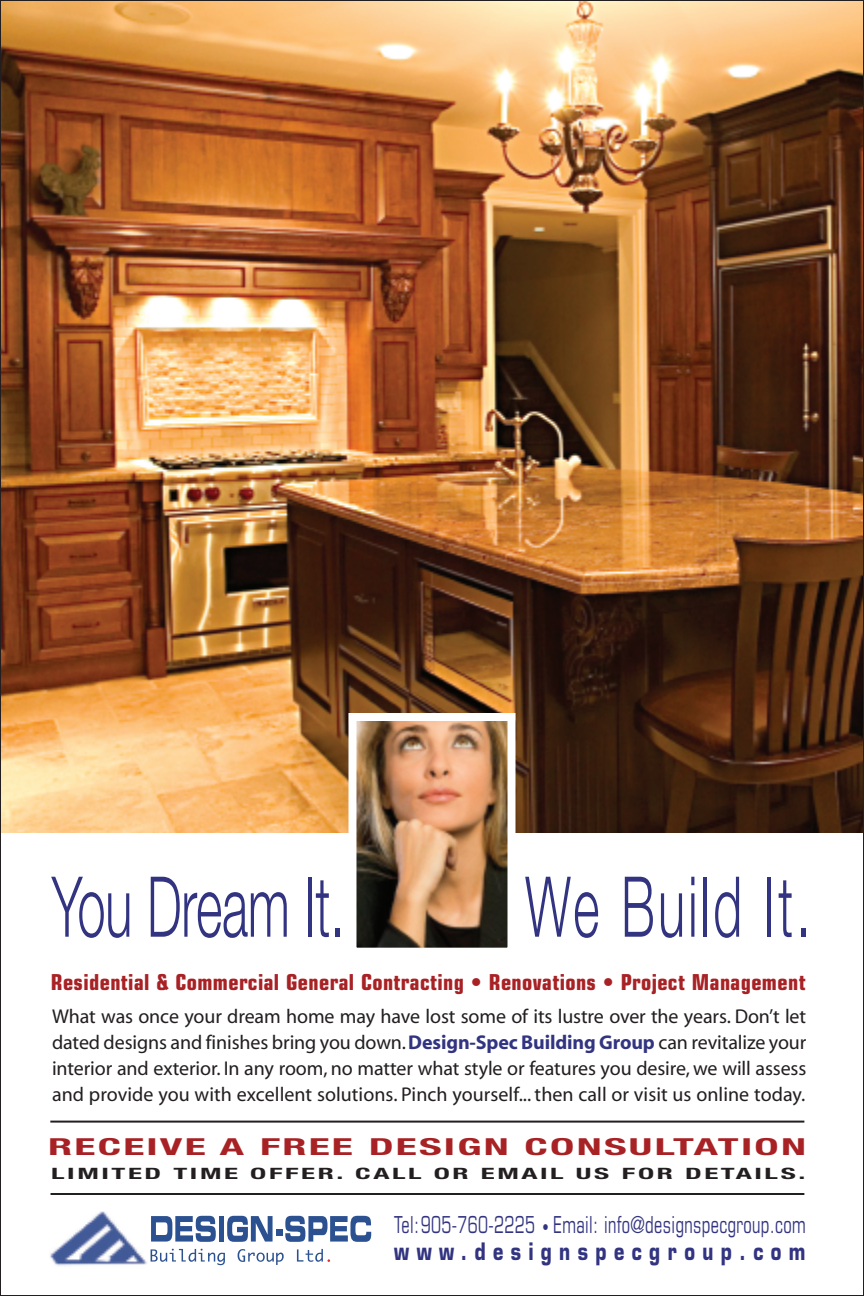
<style>
.page{position:relative;width:864px;height:1296px;background:#fff}
.page>*{position:absolute;margin:0;border:0;box-sizing:border-box;transform-origin:0 0}
.t1{font:300 84px "Helvetica Neue";letter-spacing:-.005em;color:#323481;scale:.6 1}
.t2{font:300 84px "Helvetica Neue";letter-spacing:.065em;color:#323481;scale:.6 1}
.t3{font:condensed 23.4px/26.8px "Eurostile";letter-spacing:.02em;color:#323481;scale:.77 1}
.t4{font:700 condensed 23.4px "Helvetica Neue";letter-spacing:.05em;color:#a82225;scale:1.86 1}
.t5{font:700 condensed 22px "Eurostile";letter-spacing:.02em;color:#a82225}
.t6{font:20px/26px "Myriad MM.412.601";letter-spacing:.005em;color:#231f20;text-align:justify}
.t7{font:700 condensed 15.6px "Helvetica Neue";letter-spacing:.09em;color:#231f20;scale:1.86 1}
.s1{font-family:"Myriad MM.700.600";color:#323481}
.s2{font-size:16.4px}
.s3{font-weight:700;font-stretch:normal}
</style>
<div class="page">
<img style="left:2px;top:2px;width:860px;height:830px">
<img style="left:357px;top:722px;width:150px;height:225px">
<div style="left:348px;top:713px;width:168px;height:243px;border:8px solid #fff"></div>
<img style="left:50px;top:1211px;width:97px;height:55px">
<svg style="left:151px;top:1216px;width:65px;height:26px"></svg>
<div style="left:219px;top:1216px;width:5px;height:26px;background:#2c5191"></div>
<svg style="left:227px;top:1216px;width:46px;height:26px"></svg>
<div style="left:276px;top:1229px;width:6px;height:7px;background:#2c5191"></div>
<svg style="left:285px;top:1216px;width:86px;height:26px"></svg>
<svg style="left:151px;top:1249px;width:74px;height:16px"></svg>
<svg style="left:238px;top:1249px;width:46px;height:16px"></svg>
<svg style="left:297px;top:1249px;width:33px;height:13px"></svg>
<hr style="left:51px;top:1193px;width:753px;height:2px;background:#231f20">
<hr style="left:50px;top:1121px;width:754px;height:2px;background:#231f20">
<h1 class="t1" style="left:52px;top:855px;width:489px">You Dream It.</h1>
<h1 class="t2" style="left:525px;top:855px;width:477px">We Build It.</h1>
<p class="t5" style="left:51px;top:974px;width:756px">Residential &amp; Commercial General Contracting • Renovations • Project Management</p>
<p class="t6" style="left:52px;top:1005px;width:756px">What was once your dream home may have lost some of its lustre over the years. Don’t let dated designs and finishes bring you down.<span class="s1">Design-Spec Building Group</span> can revitalize your interior and exterior. In any room, no matter what style or features you desire, we will assess and provide you with excellent solutions. Pinch yourself... then call or visit us online today.</p>
<p class="t4" style="left:48px;top:1133px;width:409px">RECEIVE A FREE DESIGN CONSULTATION</p>
<p class="t7" style="left:51px;top:1164px;width:407px">LIMITED TIME OFFER. CALL OR EMAIL US FOR DETAILS.</p>
<p class="t3" style="left:394px;top:1213px;width:536px">Tel:905-760-2225 <span class="s2">•</span> Email: info@designspecgroup.com <span class="s3">www.designspecgroup.com</span></p>
</div>
